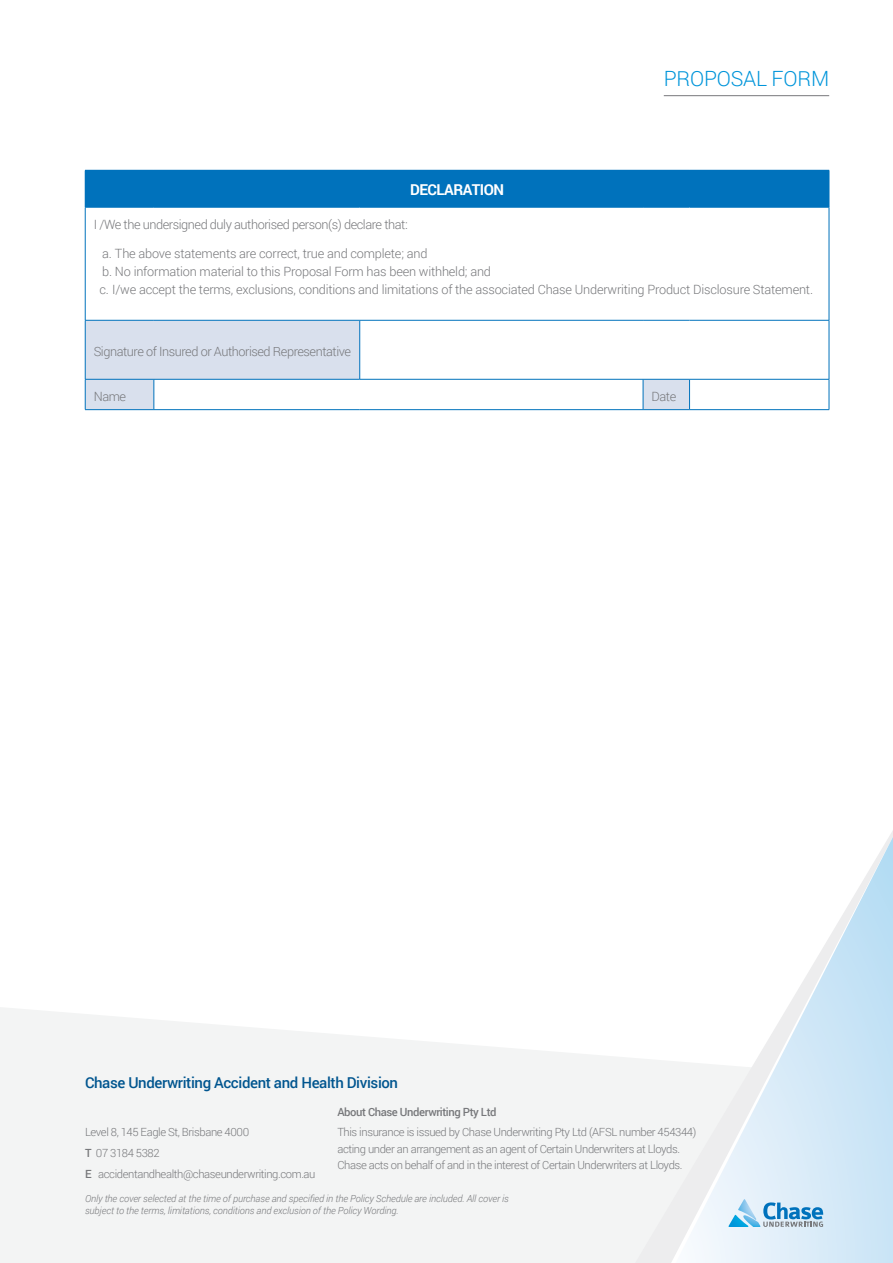
<style>
.page{position:relative;width:893px;height:1263px;background:#fff}
.page>*{position:absolute;margin:0;border:0;box-sizing:border-box;transform-origin:0 0}
.t1{font:300 21px "Roboto";letter-spacing:-.01em;color:#0095da}
.t2{font:500 15px "Roboto";letter-spacing:-.025em;color:#00558f}
.t3{font:700 15px "Roboto";letter-spacing:-.035em;color:#fff}
.t4{font:300 12.75px/18px "Roboto";letter-spacing:-.015em;color:#77787b}
.t5{font:300 12.75px "Roboto";letter-spacing:-.035em;color:#77787b}
.t6{font:300 11.25px/20.7px "Roboto";letter-spacing:-.035em;color:#77787b}
.t7{font:500 11.25px "Roboto";letter-spacing:-.035em;color:#77787b}
.t8{font:italic 300 9.75px/12px "Roboto";letter-spacing:-.01em;color:#77787b}
.s1{font-weight:500}
</style>
<div class="page">
<svg style="left:0;top:1007px;width:635px;height:256px;fill:#f3f4f4"></svg>
<div style="left:635px;top:1058px;width:36px;height:205px;background:#f3f4f4"></div>
<svg style="left:671px;top:1061px;width:5px;height:201px"></svg>
<svg style="left:676px;top:831px;width:217px;height:432px"></svg>
<svg style="left:728px;top:1199px;width:95px;height:28px;background:#9fc9e3"></svg>
<hr style="left:664px;top:95px;width:165px;height:1px;background:#77787b">
<div style="left:85px;top:170px;width:744px;height:37px;background:#0072bc"></div>
<svg style="left:86px;top:321px;width:603px;height:88px"></svg>
<hr style="left:829px;top:170px;width:1px;height:37px;background:#0072bc">
<hr style="left:85px;top:207px;width:69px;height:1px;background:#0072bc">
<hr style="left:85px;top:207px;width:1px;height:113px;background:#0072bc">
<hr style="left:154px;top:207px;width:206px;height:1px;background:#0072bc">
<hr style="left:360px;top:207px;width:283px;height:1px;background:#0072bc">
<hr style="left:643px;top:207px;width:46px;height:1px;background:#0072bc">
<hr style="left:689px;top:207px;width:140px;height:1px;background:#0072bc">
<hr style="left:829px;top:207px;width:1px;height:113px;background:#0072bc">
<hr style="left:85px;top:320px;width:69px;height:1px;background:#0072bc">
<hr style="left:85px;top:320px;width:1px;height:59px;background:#0072bc">
<hr style="left:154px;top:320px;width:206px;height:1px;background:#0072bc">
<hr style="left:360px;top:320px;width:283px;height:1px;background:#0072bc">
<hr style="left:359px;top:320px;width:1px;height:59px;background:#0072bc">
<hr style="left:643px;top:320px;width:46px;height:1px;background:#0072bc">
<hr style="left:689px;top:320px;width:140px;height:1px;background:#0072bc">
<hr style="left:829px;top:320px;width:1px;height:59px;background:#0072bc">
<hr style="left:85px;top:379px;width:69px;height:1px;background:#0072bc">
<hr style="left:85px;top:379px;width:1px;height:30px;background:#0072bc">
<hr style="left:154px;top:379px;width:206px;height:1px;background:#0072bc">
<hr style="left:154px;top:379px;width:1px;height:30px;background:#0072bc">
<hr style="left:360px;top:379px;width:283px;height:1px;background:#0072bc">
<hr style="left:643px;top:379px;width:46px;height:1px;background:#0072bc">
<hr style="left:643px;top:379px;width:1px;height:30px;background:#0072bc">
<hr style="left:689px;top:379px;width:140px;height:1px;background:#0072bc">
<hr style="left:689px;top:379px;width:1px;height:30px;background:#0072bc">
<hr style="left:829px;top:379px;width:1px;height:30px;background:#0072bc">
<hr style="left:85px;top:409px;width:69px;height:1px;background:#0072bc">
<hr style="left:154px;top:409px;width:206px;height:1px;background:#0072bc">
<hr style="left:360px;top:409px;width:283px;height:1px;background:#0072bc">
<hr style="left:643px;top:409px;width:46px;height:1px;background:#0072bc">
<hr style="left:689px;top:409px;width:140px;height:1px;background:#0072bc">
<h2 class="t3" style="left:410px;top:179px;width:95px">DECLARATION</h2>
<h1 class="t1" style="left:664px;top:64px;width:167px">PROPOSAL FORM</h1>
<p class="t5" style="left:94px;top:216px;width:315px">I /We the undersigned duly authorised person(s) declare that:</p>
<p class="t4" style="left:99px;top:244px;width:715px">a. The above statements are correct, true and complete; and<br>b. No information material to this Proposal Form has been withheld; and<br>c. I/we accept the terms, exclusions, conditions and limitations of the associated Chase Underwriting Product Disclosure Statement.</p>
<p class="t5" style="left:94px;top:343px;width:259px">Signature of Insured or Authorised Representative</p>
<p class="t4" style="left:94px;top:387px;width:34px">Name</p>
<p class="t4" style="left:652px;top:387px;width:26px">Date</p>
<h2 class="t2" style="left:85px;top:1072px;width:315px">Chase Underwriting Accident and Health Division</h2>
<p class="t6" style="left:85px;top:1122px;width:232px">Level 8, 145 Eagle St, Brisbane 4000<br><span class="s1">T</span> 07 3184 5382<br><span class="s1">E</span> accidentandhealth@chaseunderwriting.com.au</p>
<p class="t8" style="left:85px;top:1192px;width:425px">Only the cover selected at the time of purchase and specified in the Policy Schedule are included. All cover is subject to the terms, limitations, conditions and exclusion of the Policy Wording.</p>
<p class="t7" style="left:337px;top:1104px;width:161px">About Chase Underwriting Pty Ltd</p>
<p class="t6" style="left:337px;top:1124px;width:360px;line-height:16.5px">This insurance is issued by Chase Underwriting Pty Ltd (AFSL number 454344) acting under an arrangement as an agent of Certain Underwriters at Lloyds.<br>Chase acts on behalf of and in the interest of Certain Underwriters at Lloyds.</p>
</div>
